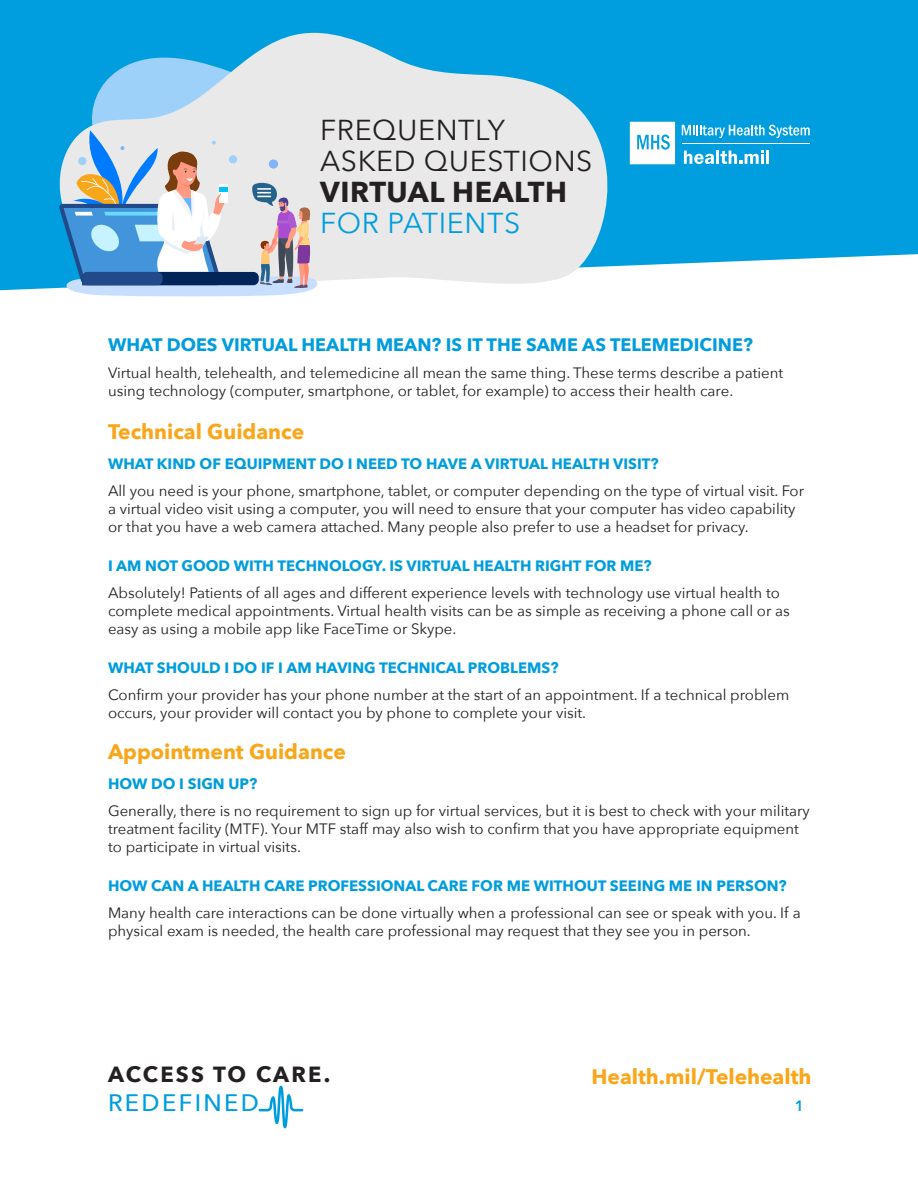
<style>
.page{position:relative;width:918px;height:1188px;background:#fff}
.page>*{position:absolute;margin:0;border:0;box-sizing:border-box;transform-origin:0 0}
.t1{font:28.8px/31px "Avenir Next";letter-spacing:.02em;color:#241f21}
.t2{font:700 28.8px "Avenir Next";letter-spacing:.02em;color:#241f21}
.t3{font:28.8px "Avenir Next";letter-spacing:.02em;color:#009dde}
.t4{font:500 23.85px "Avenir Next";letter-spacing:.1em;color:#009dde}
.t5{font:700 21.9px "Avenir Next";letter-spacing:.1em;color:#241f21}
.t6{font:700 21px "Avenir Next";color:#faa61a}
.t7{font:700 18px "Avenir Next";color:#009dde}
.t8{font:15px/18px "Avenir Next";color:#231f20}
.t9{font:700 15px "Avenir Next";color:#009dde}
.t10{font:600 15px "Avenir Next";color:#009dde}
</style>
<div class="page">
<svg style="left:259px;top:1086px;width:44px;height:42px"></svg>
<svg style="left:0;top:0;width:918px;height:290px;fill:#009ede"></svg>
<svg style="left:55px;top:28px;width:578px;height:262px;fill:#e9e9e9"></svg>
<svg style="left:54px;top:130px;width:264px;height:167px"></svg>
<svg style="left:630px;top:122px;width:45px;height:42px"></svg>
<svg style="left:684px;top:150px;width:30px;height:14px"></svg>
<hr style="left:716px;top:150px;width:3px;height:14px;background:#fff">
<svg style="left:720px;top:150px;width:44px;height:14px"></svg>
<hr style="left:766px;top:150px;width:3px;height:14px;background:#fff">
<hr style="left:683px;top:143px;width:127px;height:1px;background:#fff">
<svg style="left:682px;top:125px;width:128px;height:13px"></svg>
<h1 class="t1" style="left:320px;top:113px;width:274px">FREQUENTLY<br>ASKED QUESTIONS</h1>
<h1 class="t2" style="left:320px;top:167px;width:248px">VIRTUAL HEALTH</h1>
<h1 class="t3" style="left:320px;top:199px;width:202px">FOR PATIENTS</h1>
<h4 class="t7" style="left:108px;top:329px;width:646px">WHAT DOES VIRTUAL HEALTH MEAN? IS IT THE SAME AS TELEMEDICINE?</h4>
<p class="t8" style="left:108px;top:363px;width:677px">Virtual health, telehealth, and telemedicine all mean the same thing. These terms describe a patient using technology (computer, smartphone, or tablet, for example) to access their health care.</p>
<h3 class="t6" style="left:108px;top:413px;width:198px">Technical Guidance</h3>
<p class="t9" style="left:108px;top:451px;width:552px">WHAT KIND OF EQUIPMENT DO I NEED TO HAVE A VIRTUAL HEALTH VISIT?</p>
<p class="t8" style="left:108px;top:481px;width:698px">All you need is your phone, smartphone, tablet, or computer depending on the type of virtual visit. For a virtual video visit using a computer, you will need to ensure that your computer has video capability or that you have a web camera attached. Many people also prefer to use a headset for privacy.</p>
<p class="t9" style="left:108px;top:553px;width:545px">I AM NOT GOOD WITH TECHNOLOGY. IS VIRTUAL HEALTH RIGHT FOR ME?</p>
<p class="t8" style="left:108px;top:583px;width:683px">Absolutely! Patients of all ages and different experience levels with technology use virtual health to complete medical appointments. Virtual health visits can be as simple as receiving a phone call or as easy as using a mobile app like FaceTime or Skype.</p>
<p class="t9" style="left:108px;top:655px;width:452px">WHAT SHOULD I DO IF I AM HAVING TECHNICAL PROBLEMS?</p>
<p class="t8" style="left:108px;top:685px;width:683px">Confirm your provider has your phone number at the start of an appointment. If a technical problem</p>
<p class="t8" style="left:108px;top:703px;width:480px">occurs, your provider will contact you by phone to complete your visit.</p>
<h3 class="t6" style="left:108px;top:733px;width:240px">Appointment Guidance</h3>
<p class="t9" style="left:108px;top:770px;width:151px">HOW DO I SIGN UP?</p>
<p class="t8" style="left:108px;top:801px;width:703px">Generally, there is no requirement to sign up for virtual services, but it is best to check with your military</p>
<p class="t8" style="left:108px;top:819px;width:692px">treatment facility (MTF). Your MTF staff may also wish to confirm that you have appropriate equipment</p>
<p class="t8" style="left:108px;top:837px;width:194px">to participate in virtual visits.</p>
<p class="t9" style="left:108px;top:872px;width:680px">HOW CAN A HEALTH CARE PROFESSIONAL CARE FOR ME WITHOUT SEEING ME IN PERSON?</p>
<p class="t8" style="left:108px;top:903px;width:694px">Many health care interactions can be done virtually when a professional can see or speak with you. If a</p>
<p class="t8" style="left:108px;top:921px;width:644px">physical exam is needed, the health care professional may request that they see you in person.</p>
<h3 class="t5" style="left:108px;top:1055px;width:224px">ACCESS TO CARE.</h3>
<h2 class="t4" style="left:108px;top:1083px;width:153px">REDEFINED</h2>
<h3 class="t6" style="left:592px;top:1058px;width:221px">Health.mil/Telehealth</h3>
<p class="t10" style="left:795px;top:1093px;width:11px">1</p>
</div>
